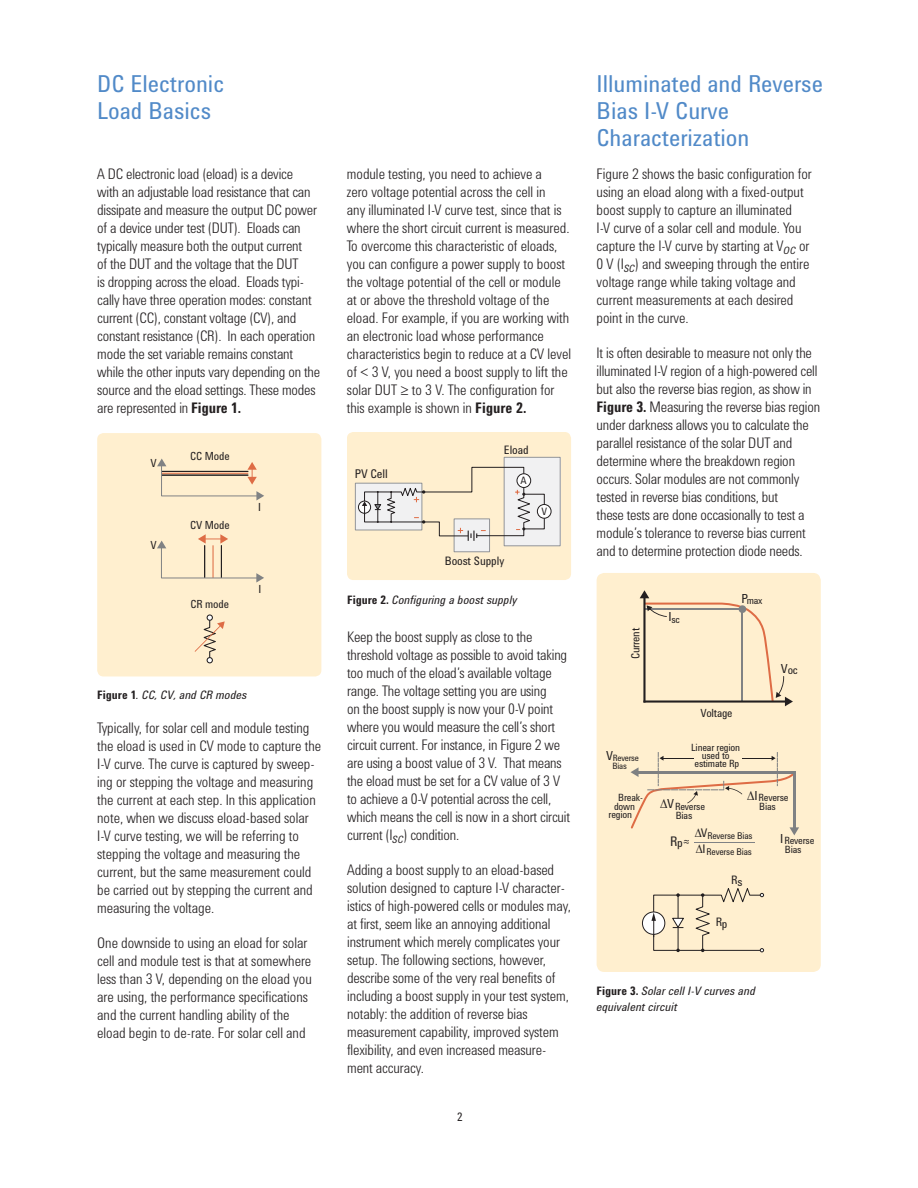
<style>
.page{position:relative;width:918px;height:1188px;background:#fff}
.page>*{position:absolute;margin:0;border:0;box-sizing:border-box;transform-origin:0 0}
.t1{font:24px/27px "Agilent Condensed CFF";color:#518ac8}
.t2{font:300 15px/18px "Agilent Condensed CFF";letter-spacing:-.005em;color:#231f20}
.t3{font:13.65px "Agilent Condensed CFF";color:#231f20}
.t4{font:12.3px "Agilent Condensed CFF";letter-spacing:-.01em;color:#231f20}
.t5{font:italic 12px/16.5px "Agilent Condensed CFF";color:#231f20}
.t6{font:12px "Agilent Condensed CFF";letter-spacing:-.01em;color:#231f20}
.t7{font:11.55px "Agilent Condensed CFF";letter-spacing:-.02em;color:#231f20}
.t8{font:10.5px "Agilent Condensed CFF";color:#231f20}
.t9{font:10.2px/8.7px "Agilent Condensed CFF";letter-spacing:-.02em;color:#231f20;text-align:center}
.t10{font:9.45px "Agilent Condensed CFF";letter-spacing:-.02em;color:#231f20}
.t11{font:9px/7.9px "Agilent Condensed CFF";letter-spacing:-.02em;color:#231f20}
.s1{font-weight:700}
.s2{font-style:italic}
.s3{font-weight:700;font-style:normal}
.s4{font-size:12.9px}
.s5{font-size:12.3px}
.s6{font-size:10.5px}
</style>
<div class="page">
<div style="left:97px;top:433px;width:224px;height:243px;background:#ffefcf;border-radius:6px"></div>
<svg style="left:157px;top:459px;width:107px;height:41px"></svg>
<div style="left:207px;top:614px;width:6px;height:7px;border:1px solid #231f20;border-radius:50%"></div>
<svg style="left:195px;top:615px;width:30px;height:48px"></svg>
<svg style="left:157px;top:534px;width:107px;height:49px"></svg>
<div style="left:347px;top:432px;width:224px;height:148px;background:#ffefcf;border-radius:7px"></div>
<div style="left:454px;top:519px;width:36px;height:33px;background:#f1f1f2"></div>
<div style="left:454px;top:519px;width:36px;height:33px;border:1px solid #939598"></div>
<div style="left:504px;top:457px;width:56px;height:89px;background:#f1f1f2"></div>
<div style="left:504px;top:457px;width:57px;height:89px;border:1px solid #939598"></div>
<div style="left:523px;top:494px;width:22px;height:35px;border:1px solid #231f20"></div>
<div style="left:537px;top:505px;width:14px;height:13px;background:#fff;border-radius:50%"></div>
<div style="left:537px;top:504px;width:14px;height:15px;border:1px solid #231f20;border-radius:50%"></div>
<div style="left:355px;top:483px;width:67px;height:47px;background:#f1f1f2"></div>
<div style="left:355px;top:483px;width:67px;height:47px;border:1px solid #939598"></div>
<svg style="left:358px;top:501px;width:13px;height:12px"></svg>
<div style="left:358px;top:501px;width:13px;height:13px;border:1px solid #231f20;border-radius:50%"></div>
<svg style="left:362px;top:467px;width:170px;height:74px"></svg>
<div style="left:597px;top:573px;width:224px;height:399px;background:#ffefcf;border-radius:8px"></div>
<svg style="left:640px;top:590px;width:153px;height:116px"></svg>
<div style="left:739px;top:605px;width:7px;height:8px;background:#808284;border-radius:50%"></div>
<hr style="left:694px;top:842px;width:60px;height:1px;background:#808284">
<svg style="left:631px;top:752px;width:168px;height:83px"></svg>
<div style="left:642px;top:912px;width:23px;height:22px;background:#fff;border-radius:50%"></div>
<div style="left:642px;top:912px;width:23px;height:23px;border:1px solid #231f20;border-radius:50%"></div>
<svg style="left:651px;top:888px;width:113px;height:64px"></svg>
<h1 class="t1" style="left:97px;top:73px;width:128px">DC Electronic<br>Load Basics</h1>
<h1 class="t1" style="left:597px;top:73px;width:228px">Illuminated and Reverse<br>Bias I-V Curve<br>Characterization</h1>
<p class="t2" style="left:347px;top:167px;width:226px">module testing, you need to achieve a<br>zero voltage potential across the cell in<br>any illuminated I-V curve test, since that is where the short circuit current is measured.<br>To overcome this characteristic of eloads, you can configure a power supply to boost the voltage potential of the cell or module at or above the threshold voltage of the eload. For example, if you are working with an electronic load whose performance characteristics begin to reduce at a CV level of &lt; 3 V, you need a boost supply to lift the solar DUT ≥ to 3 V. The configuration for this example is shown in <span class="s1">Figure 2.</span></p>
<p class="t2" style="left:97px;top:167px;width:224px">A DC electronic load (eload) is a device<br>with an adjustable load resistance that can dissipate and measure the output DC power of a device under test (DUT). Eloads can typically measure both the output current<br>of the DUT and the voltage that the DUT<br>is dropping across the eload. Eloads typi&shy;cally have three operation modes: constant current (CC), constant voltage (CV), and constant resistance (CR). In each operation mode the set variable remains constant while the other inputs vary depending on the source and the eload settings. These modes are represented in <span class="s1">Figure 1.</span></p>
<p class="t2" style="left:597px;top:167px;width:217px">Figure 2 shows the basic configuration for using an eload along with a fixed-output boost supply to capture an illuminated<br>I-V curve of a solar cell and module. You capture the I-V curve by starting at V<span class="s2">oc</span> or 0 V (I<span class="s2">sc</span>) and sweeping through the entire voltage range while taking voltage and current measurements at each desired point in the curve.</p>
<p class="t2" style="left:597px;top:346px;width:225px">It is often desirable to measure not only the illuminated I-V region of a high-powered cell but also the reverse bias region, as show in <span class="s1">Figure 3.</span> Measuring the reverse bias region under darkness allows you to calculate the parallel resistance of the solar DUT and determine where the breakdown region occurs. Solar modules are not commonly tested in reverse bias conditions, but<br>these tests are done occasionally to test a module’s tolerance to reverse bias current and to determine protection diode needs.</p>
<p class="t6" style="left:504px;top:445px;width:26px">Eload</p>
<p class="t8" style="left:521px;top:476px;width:8px">A</p>
<p class="t7" style="left:190px;top:452px;width:41px">CC Mode</p>
<p class="t7" style="left:150px;top:459px;width:8px">V</p>
<p class="t4" style="left:355px;top:469px;width:35px">PV Cell</p>
<p class="t7" style="left:258px;top:503px;width:4px">I</p>
<p class="t8" style="left:541px;top:508px;width:7px">V</p>
<p class="t7" style="left:190px;top:521px;width:41px">CV Mode</p>
<p class="t7" style="left:150px;top:541px;width:8px">V</p>
<p class="t6" style="left:445px;top:557px;width:61px">Boost Supply</p>
<p class="t7" style="left:190px;top:600px;width:40px">CR mode</p>
<p class="t7" style="left:258px;top:585px;width:4px">I</p>
<p class="t5" style="left:97px;top:688px;width:151px"><span class="s3">Figure 1</span>. CC, CV, and CR modes</p>
<p class="t2" style="left:97px;top:721px;width:225px">Typically, for solar cell and module testing the eload is used in CV mode to capture the I-V curve. The curve is captured by sweep&shy;ing or stepping the voltage and measuring the current at each step. In this application note, when we discuss eload-based solar I-V curve testing, we will be referring to stepping the voltage and measuring the current, but the same measurement could be carried out by stepping the current and measuring the voltage.</p>
<p class="t2" style="left:97px;top:936px;width:216px">One downside to using an eload for solar cell and module test is that at somewhere less than 3 V, depending on the eload you are using, the performance specifications and the current handling ability of the eload begin to de-rate. For solar cell and</p>
<p class="t5" style="left:347px;top:593px;width:172px"><span class="s3">Figure 2.</span> Configuring a boost supply</p>
<p class="t2" style="left:347px;top:629px;width:224px">Keep the boost supply as close to the threshold voltage as possible to avoid taking too much of the eload’s available voltage range. The voltage setting you are using<br>on the boost supply is now your 0-V point where you would measure the cell’s short circuit current. For instance, in Figure 2 we are using a boost value of 3 V. That means the eload must be set for a CV value of 3 V to achieve a 0-V potential across the cell, which means the cell is now in a short circuit current (I<span class="s2">sc</span>) condition.</p>
<p class="t2" style="left:347px;top:862px;width:225px">Adding a boost supply to an eload-based solution designed to capture I-V character&shy;istics of high-powered cells or modules may, at first, seem like an annoying additional instrument which merely complicates your setup. The following sections, however, describe some of the very real benefits of including a boost supply in your test system, notably: the addition of reverse bias measurement capability, improved system flexibility, and even increased measure&shy;ment accuracy.</p>
<p class="t6" style="left:457px;top:1113px;width:7px">2</p>
<p class="t7" style="left:631px;top:659px;width:33px;rotate:-90deg">Current</p>
<p class="t11" style="left:612px;top:755px;width:28px;text-indent:-6px"><span class="s4">V</span>Reverse<br>Bias</p>
<p class="t9" style="left:614px;top:794px;width:30px;text-align:left;text-indent:4px">Break&shy;down</p>
<p class="t9" style="left:609px;top:811px;width:25px">region</p>
<p class="t9" style="left:668px;top:616px;width:13px"><span class="s4">I</span>sc</p>
<p class="t9" style="left:741px;top:597px;width:23px"><span class="s4">P</span>max</p>
<p class="t7" style="left:700px;top:709px;width:34px">Voltage</p>
<p class="t9" style="left:691px;top:744px;width:50px;line-height:7.9px">Linear region used to estimate Rp</p>
<p class="t7" style="left:781px;top:666px;width:18px"><span class="s4">V</span>oc</p>
<p class="t9" style="left:747px;top:795px;width:43px"><span class="s4">∆I</span>Reverse<br>Bias</p>
<p class="t9" style="left:780px;top:838px;width:36px"><span class="s4">I</span>Reverse</p>
<p class="t10" style="left:696px;top:848px;width:58px"><sup>∆I</sup>Reverse Bias</p>
<p class="t9" style="left:785px;top:846px;width:18px">Bias</p>
<p class="t9" style="left:660px;top:803px;width:47px"><span class="s4">∆V</span>Reverse<br>Bias</p>
<p class="t10" style="left:695px;top:832px;width:59px"><span class="s5">∆V</span>Reverse Bias</p>
<p class="t3" style="left:670px;top:836px;width:21px">R<sub>p</sub><span class="s6">≈</span></p>
<p class="t6" style="left:731px;top:876px;width:13px">Rs</p>
<p class="t6" style="left:716px;top:919px;width:13px">Rp</p>
<p class="t5" style="left:597px;top:984px;width:160px"><span class="s3">Figure 3.</span> Solar cell I-V curves and equivalent circuit</p>
</div>
